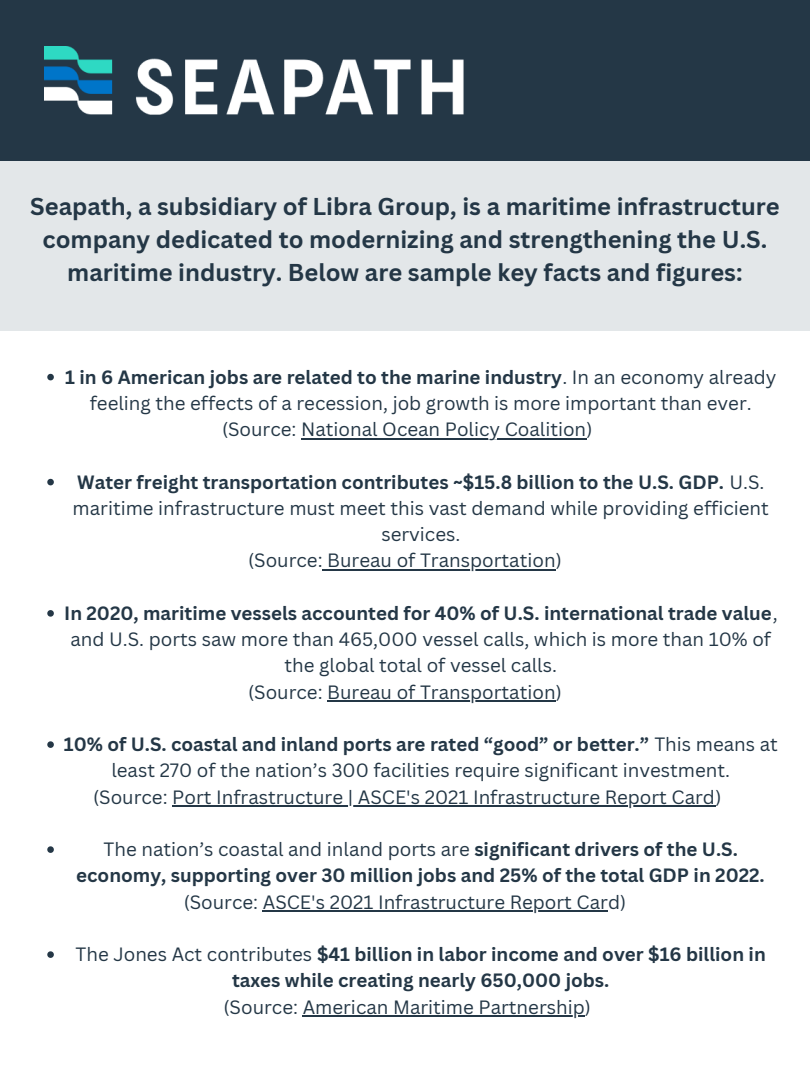
<style>
.page{position:relative;width:810px;height:1080px;background:#fff}
.page>*{position:absolute;margin:0;border:0;box-sizing:border-box;transform-origin:0 0}
.t1{font:700 23.75px/32.8px "Canva Sans";color:#243746;text-align:center}
.t2{font:18.75px/26.2px "Canva Sans";color:#243746;text-align:center}
.t3{font:700 18.75px/26.2px "Canva Sans";color:#243746}
.s1{font-weight:700}
.s2{font-weight:400}
</style>
<div class="page">
<div style="left:0;top:0;width:810px;height:161px;background:#243746"></div>
<img style="left:45px;top:46px;width:419px;height:69px">
<div style="left:0;top:161px;width:810px;height:170px;background:#e3e7e9"></div>
<svg style="left:47px;top:374px;width:7px;height:6px"></svg>
<hr style="left:301px;top:438px;width:285px;height:1px;background:#243746">
<svg style="left:47px;top:479px;width:7px;height:6px"></svg>
<hr style="left:323px;top:569px;width:233px;height:2px;background:#243746">
<svg style="left:47px;top:610px;width:7px;height:7px"></svg>
<hr style="left:327px;top:700px;width:229px;height:2px;background:#243746">
<svg style="left:47px;top:741px;width:7px;height:7px"></svg>
<hr style="left:172px;top:805px;width:543px;height:2px;background:#243746">
<svg style="left:47px;top:846px;width:7px;height:7px"></svg>
<hr style="left:263px;top:910px;width:345px;height:2px;background:#243746">
<svg style="left:47px;top:951px;width:7px;height:7px"></svg>
<hr style="left:303px;top:1015px;width:282px;height:2px;background:#243746">
<h1 class="t1" style="left:30px;top:189px;width:751px">Seapath, a subsidiary of Libra Group, is a maritime infrastructure company dedicated to modernizing and strengthening the U.S. maritime industry. Below are sample key facts and figures:</h1>
<p class="t2" style="left:65px;top:363px;width:713px"><span class="s1">1 in 6 American jobs are related to the marine industry</span>. In an economy already feeling the effects of a recession, job growth is more important than ever.</p>
<p class="t2" style="left:222px;top:416px;width:372px">(Source: National Ocean Policy Coalition)</p>
<p class="t3" style="left:77px;top:468px;width:689px">Water freight transportation contributes ~$15.8 billion to the U.S. GDP. <span class="s2">U.S.</span></p>
<p class="t2" style="left:73px;top:495px;width:698px">maritime infrastructure must meet this vast demand while providing efficient</p>
<p class="t2" style="left:381px;top:521px;width:81px">services.</p>
<p class="t2" style="left:248px;top:547px;width:315px">(Source: Bureau of Transportation)</p>
<p class="t3" style="left:64px;top:600px;width:715px">In 2020, maritime vessels accounted for 40% of U.S. international trade value<span class="s2">,</span></p>
<p class="t2" style="left:70px;top:626px;width:702px">and U.S. ports saw more than 465,000 vessel calls, which is more than 10% of</p>
<p class="t2" style="left:285px;top:652px;width:274px">the global total of vessel calls.</p>
<p class="t2" style="left:248px;top:678px;width:315px">(Source: Bureau of Transportation)</p>
<p class="t3" style="left:64px;top:731px;width:716px">10% of U.S. coastal and inland ports are rated “good” or better.” <span class="s2">This means at</span></p>
<p class="t2" style="left:111px;top:757px;width:620px">least 270 of the nation’s 300 facilities require significant investment.</p>
<p class="t2" style="left:93px;top:783px;width:630px">(Source: Port Infrastructure | ASCE's 2021 Infrastructure Report Card)</p>
<p class="t2" style="left:104px;top:836px;width:636px">The nation’s coastal and inland ports are <span class="s1">significant drivers of the U.S.</span></p>
<p class="t3" style="left:184px;top:862px;width:583px;text-indent:-107px">economy, supporting over 30 million jobs and 25% of the total GDP in 2022. <span class="s2">(Source: ASCE's 2021 Infrastructure Report Card)</span></p>
<p class="t3" style="left:76px;top:941px;width:692px;text-align:center"><span class="s2">The Jones Act contributes</span> $41 billion in labor income and over $16 billion in taxes while creating nearly 650,000 jobs.</p>
<p class="t2" style="left:224px;top:993px;width:369px">(Source: American Maritime Partnership)</p>
</div>
